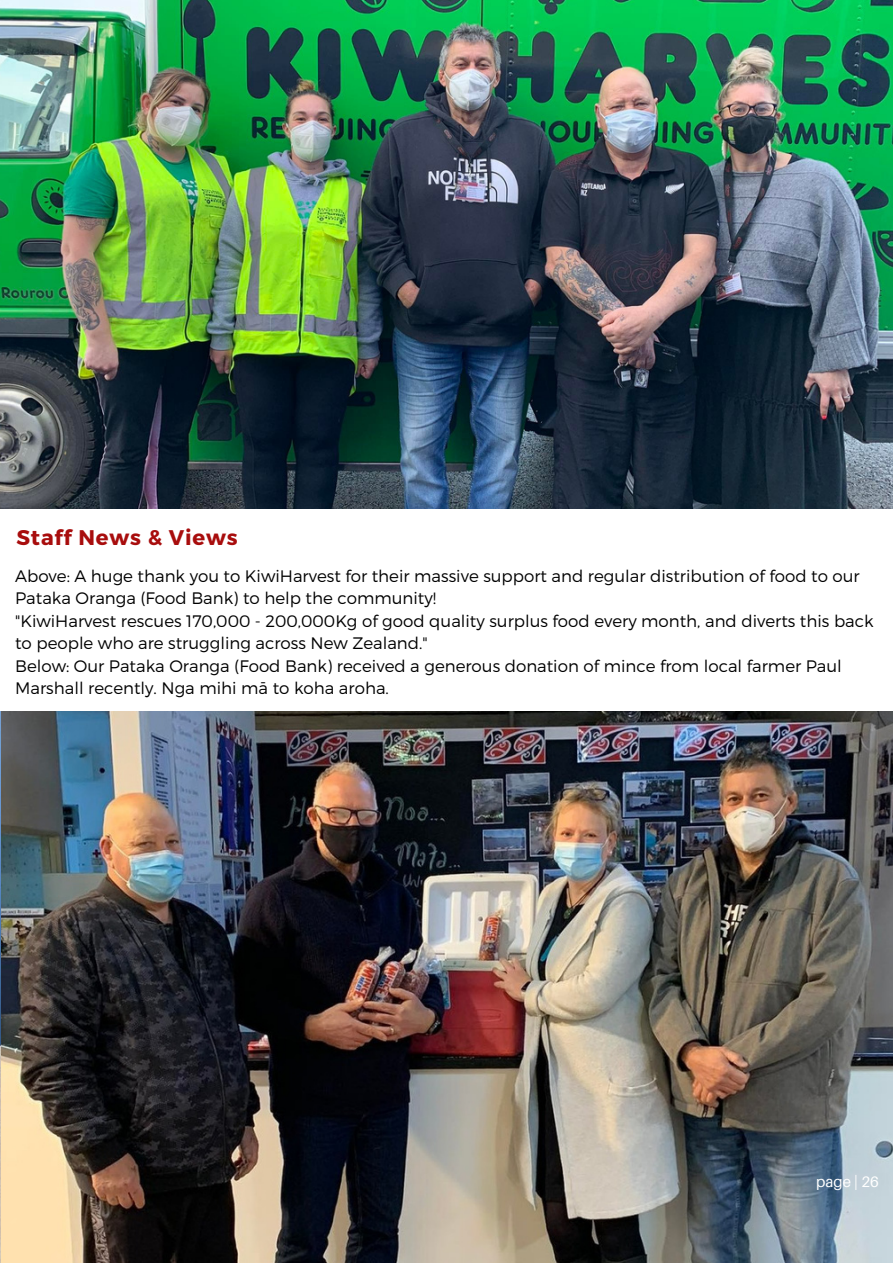
<style>
.page{position:relative;width:893px;height:1264px;background:#fff}
.page>*{position:absolute;margin:0;border:0;box-sizing:border-box;transform-origin:0 0}
.t1{font:700 21.15px "Montserrat";letter-spacing:.04em;color:#a80d0d}
.t2{font:300 16.65px/22.5px "Montserrat";color:#000}
.t3{font:15.15px "Aileron";color:#fff}
</style>
<div class="page">
<img style="left:0;top:0;width:892px;height:509px">
<img style="left:2px;top:712px;width:890px;height:550px">
<p class="t1" style="left:17px;top:524px;width:223px">Staff News &amp; Views</p>
<p class="t2" style="left:15px;top:564px;width:859px">Above: A huge thank you to KiwiHarvest for their massive support and regular distribution of food to our Pataka Oranga (Food Bank) to help the community!<br>"KiwiHarvest rescues 170,000 - 200,000Kg of good quality surplus food every month, and diverts this back to people who are struggling across New Zealand."<br>Below: Our Pataka Oranga (Food Bank) received a generous donation of mince from local farmer Paul Marshall recently. Nga mihi mā to koha aroha.</p>
<p class="t3" style="left:816px;top:1173px;width:64px">page | 26</p>
</div>
